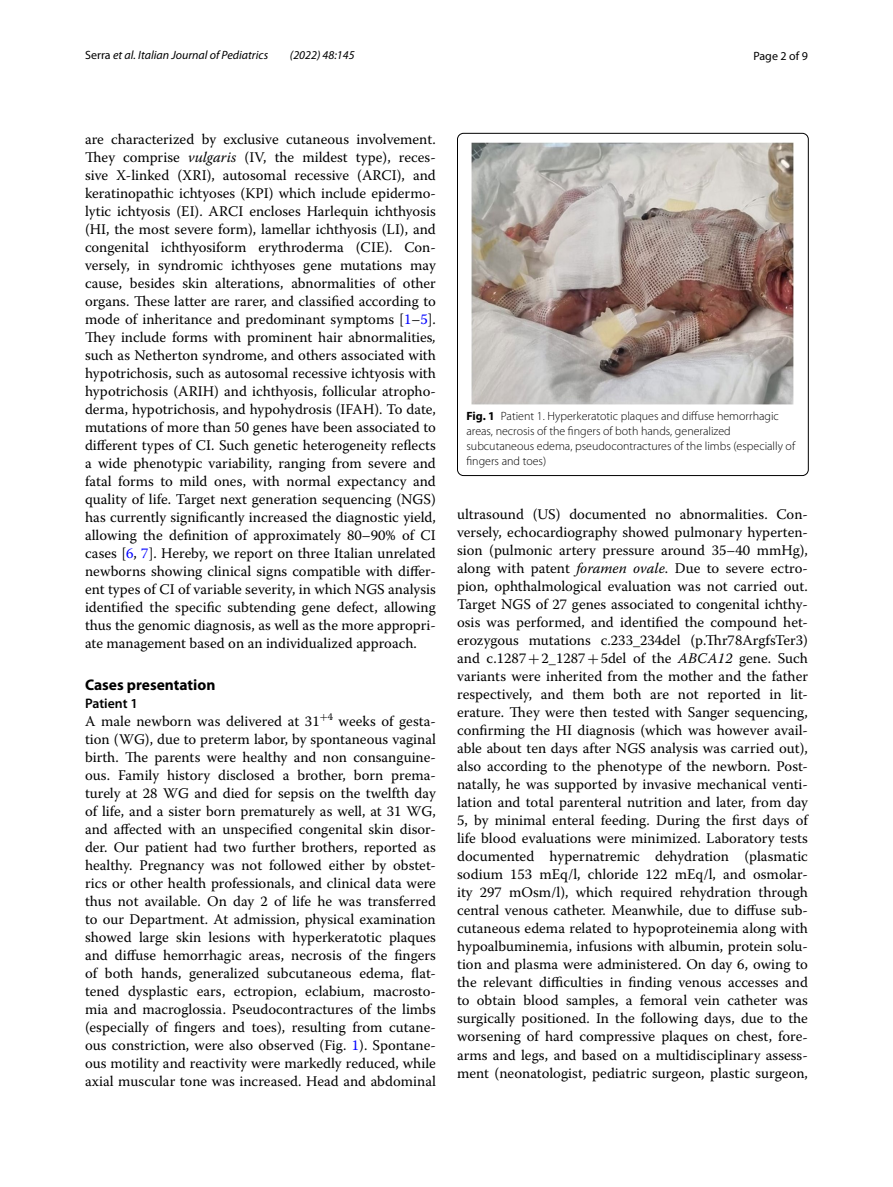
<style>
.page{position:relative;width:893px;height:1187px;background:#fff}
.page>*{position:absolute;margin:0;border:0;box-sizing:border-box;transform-origin:0 0}
.t1{font:700 15.45px "Myriad Pro";color:#000}
.t2{font:14.7px/18px "Warnock Pro";color:#000;text-align:justify}
.t3{font:600 13.8px "Myriad Pro";letter-spacing:-.005em;color:#000}
.t4{font:300 12px/15px "Myriad Pro";color:#000}
.t5{font:italic 12px "Myriad Pro";color:#000}
.t6{font:12px "Myriad Pro";color:#000}
.s1{font-style:normal}
.s2{font-style:italic}
.s3{color:#00f}
.s4{font-weight:700}
.s5{font-family:"MTSY"}
</style>
<div class="page">
<img style="left:472px;top:142px;width:322px;height:263px">
<div style="left:457px;top:133px;width:351px;height:342px;border:1px solid #000;border-radius:6px"></div>
<p class="t5" style="left:85px;top:48px;width:185px"><span class="s1">Serra</span> et al. Italian Journal of Pediatrics</p>
<p class="t5" style="left:290px;top:48px;width:66px">(2022) 48:145</p>
<p class="t6" style="left:753px;top:48px;width:56px">Page 2 of 9</p>
<p class="t2" style="left:85px;top:130px;width:352px">are characterized by exclusive cutaneous involvement.<br>They comprise <span class="s2">vulgaris</span> (IV, the mildest type), reces&shy;sive X-linked (XRI), autosomal recessive (ARCI), and keratinopathic ichtyoses (KPI) which include epidermo&shy;lytic ichtyosis (EI). ARCI encloses Harlequin ichthyosis (HI, the most severe form), lamellar ichthyosis (LI), and congenital ichthyosiform erythroderma (CIE). Con&shy;versely, in syndromic ichthyoses gene mutations may cause, besides skin alterations, abnormalities of other organs. These latter are rarer, and classified according to mode of inheritance and predominant symptoms [<span class="s3">1</span>–<span class="s3">5</span>].<br>They include forms with prominent hair abnormalities<span class="s2">, </span>such as Netherton syndrome, and others associated with hypotrichosis, such as autosomal recessive ichtyosis with hypotrichosis (ARIH) and ichthyosis, follicular atropho&shy;derma, hypotrichosis, and hypohydrosis (IFAH). To date, mutations of more than 50 genes have been associated to different types of CI. Such genetic heterogeneity reflects a wide phenotypic variability, ranging from severe and fatal forms to mild ones, with normal expectancy and quality of life. Target next generation sequencing (NGS) has currently significantly increased the diagnostic yield, allowing the definition of approximately 80–90% of CI cases [<span class="s3">6</span>, <span class="s3">7</span>]. Hereby, we report on three Italian unrelated newborns showing clinical signs compatible with differ&shy;ent types of CI of variable severity, in which NGS analysis identified the specific subtending gene defect, allowing thus the genomic diagnosis, as well as the more appropri&shy;ate management based on an individualized approach.</p>
<p class="t1" style="left:85px;top:674px;width:132px">Cases presentation</p>
<p class="t3" style="left:85px;top:694px;width:54px">Patient 1</p>
<p class="t2" style="left:85px;top:711px;width:352px">A male newborn was delivered at 31<sup>+</sup><sup>4</sup> weeks of gesta&shy;tion (WG), due to preterm labor, by spontaneous vaginal birth. The parents were healthy and non consanguine&shy;ous. Family history disclosed a brother, born prema&shy;turely at 28 WG and died for sepsis on the twelfth day of life, and a sister born prematurely as well, at 31 WG, and affected with an unspecified congenital skin disor&shy;der. Our patient had two further brothers, reported as healthy. Pregnancy was not followed either by obstet&shy;rics or other health professionals, and clinical data were thus not available. On day 2 of life he was transferred to our Department. At admission, physical examination showed large skin lesions with hyperkeratotic plaques and diffuse hemorrhagic areas, necrosis of the fingers of both hands, generalized subcutaneous edema, flat&shy;tened dysplastic ears, ectropion, eclabium, macrosto&shy;mia and macroglossia. Pseudocontractures of the limbs (especially of fingers and toes), resulting from cutane&shy;ous constriction, were also observed (Fig. <span class="s3">1</span>). Spontane&shy;ous motility and reactivity were markedly reduced, while axial muscular tone was increased. Head and abdominal</p>
<p class="t4" style="left:466px;top:409px;width:330px"><span class="s4">Fig. 1</span> Patient 1. Hyperkeratotic plaques and diffuse hemorrhagic areas, necrosis of the fingers of both hands, generalized subcutaneous edema, pseudocontractures of the limbs (especially of fingers and toes)</p>
<p class="t2" style="left:457px;top:505px;width:352px">ultrasound (US) documented no abnormalities. Con&shy;versely, echocardiography showed pulmonary hyperten&shy;sion (pulmonic artery pressure around 35–40 mmHg), along with patent <span class="s2">foramen ovale</span>. Due to severe ectro&shy;pion, ophthalmological evaluation was not carried out.<br>Target NGS of 27 genes associated to congenital ichthy&shy;osis was performed, and identified the compound het&shy;erozygous mutations c.233_234del (p.Thr78ArgfsTer3) and c.1287<span class="s5">+</span>2_1287<span class="s5">+</span>5del of the <span class="s2">ABCA12</span> gene. Such variants were inherited from the mother and the father respectively, and them both are not reported in lit&shy;erature. They were then tested with Sanger sequencing, confirming the HI diagnosis (which was however avail&shy;able about ten days after NGS analysis was carried out), also according to the phenotype of the newborn. Post&shy;natally, he was supported by invasive mechanical venti&shy;lation and total parenteral nutrition and later, from day 5, by minimal enteral feeding. During the first days of life blood evaluations were minimized. Laboratory tests documented hypernatremic dehydration (plasmatic sodium 153 mEq/l, chloride 122 mEq/l, and osmolar&shy;ity 297 mOsm/l), which required rehydration through central venous catheter. Meanwhile, due to diffuse sub&shy;cutaneous edema related to hypoproteinemia along with hypoalbuminemia, infusions with albumin, protein solu&shy;tion and plasma were administered. On day 6, owing to the relevant difficulties in finding venous accesses and to obtain blood samples, a femoral vein catheter was surgically positioned. In the following days, due to the worsening of hard compressive plaques on chest, fore&shy;arms and legs, and based on a multidisciplinary assess&shy;ment (neonatologist, pediatric surgeon, plastic surgeon,</p>
</div>
